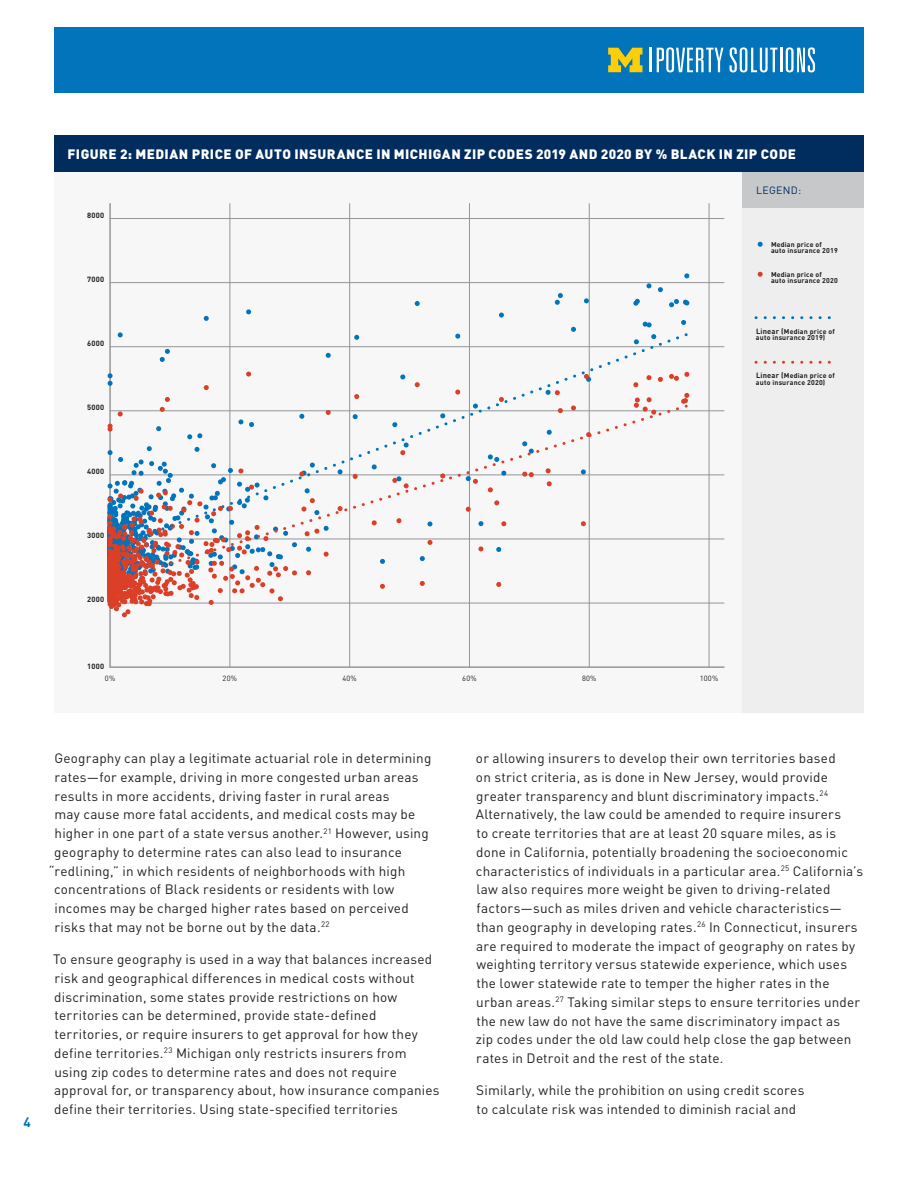
<style>
.page{position:relative;width:918px;height:1188px;background:#fff}
.page>*{position:absolute;margin:0;border:0;box-sizing:border-box;transform-origin:0 0}
.t1{font:13.5px/18.8px "DINOT";letter-spacing:.015em;color:#231f20}
.figure_name{font:900 13.5px "DINOT";letter-spacing:.03em;color:#fff}
.t2{font:700 13.5px "DINOT";color:#0174bc}
.table_header_small{font:10.5px "DINOT";letter-spacing:.03em;color:#002d5e}
.t3{font:700 7.5px "DINOT";letter-spacing:.025em;color:#231f20}
.t4{font:7.5px "DINOT";letter-spacing:.025em;color:#231f20}
.t5{font:700 6.9px/6.6px "DINOT";letter-spacing:.025em;color:#231f20}
.s1{font-size:7.5px}
</style>
<div class="page">
<div style="left:54px;top:27px;width:810px;height:66px;background:#0174bc"></div>
<hr style="left:649px;top:48px;width:3px;height:24px;background:#fff">
<svg style="left:608px;top:48px;width:35px;height:24px"></svg>
<svg style="left:657px;top:47px;width:66px;height:25px"></svg>
<svg style="left:730px;top:47px;width:47px;height:25px"></svg>
<hr style="left:780px;top:48px;width:3px;height:24px;background:#fff">
<svg style="left:786px;top:47px;width:29px;height:25px"></svg>
<div style="left:54px;top:135px;width:810px;height:37px;background:#002d5e"></div>
<div style="left:54px;top:172px;width:702px;height:540px;background:#f7f7f8"></div>
<hr style="left:230px;top:204px;width:1px;height:463px;background:#939598">
<hr style="left:349px;top:204px;width:1px;height:463px;background:#939598">
<hr style="left:469px;top:204px;width:1px;height:463px;background:#939598">
<hr style="left:589px;top:204px;width:1px;height:463px;background:#939598">
<hr style="left:709px;top:204px;width:1px;height:463px;background:#939598">
<hr style="left:110px;top:204px;width:1px;height:463px;background:#939598">
<hr style="left:110px;top:667px;width:614px;height:1px;background:#939598">
<hr style="left:110px;top:603px;width:614px;height:1px;background:#939598">
<hr style="left:110px;top:539px;width:614px;height:1px;background:#939598">
<hr style="left:110px;top:475px;width:614px;height:1px;background:#939598">
<hr style="left:110px;top:411px;width:614px;height:1px;background:#939598">
<hr style="left:110px;top:346px;width:614px;height:1px;background:#939598">
<hr style="left:110px;top:282px;width:614px;height:1px;background:#939598">
<hr style="left:110px;top:218px;width:614px;height:1px;background:#939598">
<svg style="left:499px;top:313px;width:5px;height:5px"></svg>
<svg style="left:658px;top:287px;width:5px;height:5px"></svg>
<svg style="left:646px;top:283px;width:5px;height:5px"></svg>
<svg style="left:571px;top:327px;width:5px;height:4px"></svg>
<svg style="left:204px;top:316px;width:5px;height:5px"></svg>
<svg style="left:415px;top:301px;width:5px;height:5px"></svg>
<svg style="left:246px;top:309px;width:5px;height:5px"></svg>
<svg style="left:584px;top:298px;width:5px;height:5px"></svg>
<svg style="left:643px;top:322px;width:9px;height:5px"></svg>
<svg style="left:633px;top:299px;width:7px;height:7px"></svg>
<svg style="left:684px;top:273px;width:5px;height:5px"></svg>
<svg style="left:555px;top:293px;width:8px;height:12px"></svg>
<svg style="left:681px;top:320px;width:5px;height:5px"></svg>
<svg style="left:669px;top:299px;width:20px;height:8px"></svg>
<svg style="left:496px;top:584px;width:5px;height:3px"></svg>
<svg style="left:380px;top:584px;width:5px;height:5px"></svg>
<svg style="left:107px;top:331px;width:583px;height:221px"></svg>
<svg style="left:681px;top:393px;width:8px;height:15px"></svg>
<svg style="left:111px;top:405px;width:570px;height:179px"></svg>
<svg style="left:108px;top:446px;width:221px;height:171px"></svg>
<div style="left:742px;top:172px;width:122px;height:540px;background:#eeeeef"></div>
<svg style="left:758px;top:242px;width:5px;height:5px"></svg>
<svg style="left:758px;top:272px;width:5px;height:5px"></svg>
<svg style="left:756px;top:361px;width:75px;height:3px"></svg>
<svg style="left:756px;top:316px;width:75px;height:3px"></svg>
<div style="left:742px;top:172px;width:122px;height:35px;background:#c7c8ca"></div>
<p class="figure_name" style="left:68px;top:145px;width:730px">FIGURE 2: MEDIAN PRICE OF AUTO INSURANCE IN MICHIGAN ZIP CODES 2019 AND 2020 BY % BLACK IN ZIP CODE</p>
<p class="t3" style="left:87px;top:210px;width:18px">8000</p>
<p class="t3" style="left:87px;top:274px;width:18px">7000</p>
<p class="t3" style="left:87px;top:338px;width:18px">6000</p>
<p class="t3" style="left:87px;top:403px;width:18px">5000</p>
<p class="t3" style="left:87px;top:467px;width:18px">4000</p>
<p class="t3" style="left:87px;top:531px;width:18px">3000</p>
<p class="t3" style="left:87px;top:595px;width:18px">2000</p>
<p class="t3" style="left:87px;top:661px;width:18px">1000</p>
<p class="t4" style="left:105px;top:674px;width:12px">0%</p>
<p class="t4" style="left:223px;top:674px;width:16px">20%</p>
<p class="t4" style="left:342px;top:674px;width:16px">40%</p>
<p class="t4" style="left:462px;top:674px;width:16px">60%</p>
<p class="t4" style="left:582px;top:674px;width:16px">80%</p>
<p class="t4" style="left:700px;top:674px;width:20px">100%</p>
<p class="table_header_small" style="left:756px;top:183px;width:47px">LEGEND:</p>
<p class="t5" style="left:771px;top:241px;width:68px">Median price of auto insurance 2019</p>
<p class="t5" style="left:771px;top:271px;width:68px">Median price of auto insurance 2020</p>
<p class="t5" style="left:756px;top:328px;width:80px"><span class="s1">Linear (</span>Median price of auto insurance 2019)</p>
<p class="t5" style="left:756px;top:372px;width:80px"><span class="s1">Linear (</span>Median price of auto insurance 2020)</p>
<p class="t2" style="left:23px;top:1114px;width:9px">4</p>
<p class="t1" style="left:54px;top:749px;width:378px">Geography can play a legitimate actuarial role in determining</p>
<p class="t1" style="left:54px;top:767px;width:366px">rates—for example, driving in more congested urban areas</p>
<p class="t1" style="left:54px;top:786px;width:337px">results in more accidents, driving faster in rural areas</p>
<p class="t1" style="left:54px;top:805px;width:363px">may cause more fatal accidents, and medical costs may be</p>
<p class="t1" style="left:55px;top:824px;width:376px">higher in one part of a state versus another.<sup>21</sup> However, using</p>
<p class="t1" style="left:54px;top:842px;width:349px">geography to determine rates can also lead to insurance</p>
<p class="t1" style="left:49px;top:861px;width:358px">“redlining,” in which residents of neighborhoods with high</p>
<p class="t1" style="left:54px;top:880px;width:342px">concentrations of Black residents or residents with low</p>
<p class="t1" style="left:55px;top:899px;width:356px">incomes may be charged higher rates based on perceived</p>
<p class="t1" style="left:54px;top:917px;width:277px">risks that may not be borne out by the data.<sup>22</sup></p>
<p class="t1" style="left:53px;top:950px;width:388px">To ensure geography is used in a way that balances increased risk and geographical differences in medical costs without discrimination, some states provide restrictions on how territories can be determined, provide state-defined territories, or require insurers to get approval for how they define territories.<sup>23</sup> Michigan only restricts insurers from using zip codes to determine rates and does not require approval for, or transparency about, how insurance companies define their territories. Using state-specified territories</p>
<p class="t1" style="left:476px;top:749px;width:389px">or allowing insurers to develop their own territories based<br>on strict criteria, as is done in New Jersey, would provide greater transparency and blunt discriminatory impacts.<sup>24<br></sup>Alternatively, the law could be amended to require insurers<br>to create territories that are at least 20 square miles, as is done in California, potentially broadening the socioeconomic characteristics of individuals in a particular area.<sup>25</sup> California’s law also requires more weight be given to driving-related factors—such as miles driven and vehicle characteristics— than geography in developing rates.<sup>26</sup> In Connecticut, insurers are required to moderate the impact of geography on rates by weighting territory versus statewide experience, which uses the lower statewide rate to temper the higher rates in the urban areas.<sup>27</sup> Taking similar steps to ensure territories under the new law do not have the same discriminatory impact as<br>zip codes under the old law could help close the gap between rates in Detroit and the rest of the state.</p>
<p class="t1" style="left:476px;top:1081px;width:330px">Similarly, while the prohibition on using credit scores to calculate risk was intended to diminish racial and</p>
</div>
